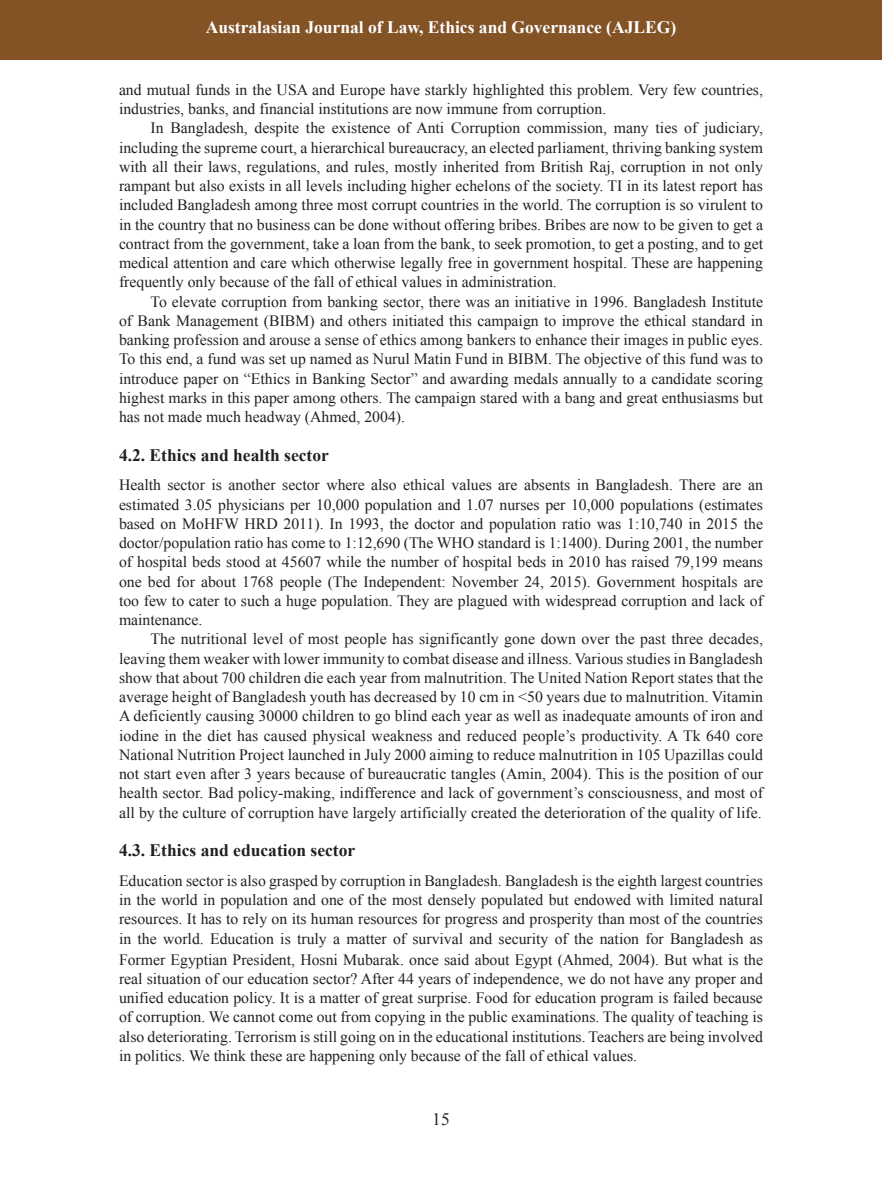
<style>
.page{position:relative;width:882px;height:1197px;background:#fff}
.page>*{position:absolute;margin:0;border:0;box-sizing:border-box;transform-origin:0 0}
.t1{font:700 17.5px "Times New Roman";color:#231f20}
.t2{font:700 17.5px "Times New Roman";color:#fff}
.t3{font:17.5px "Times New Roman";color:#231f20}
.TX{font:15.75px/19.2px "Times New Roman";color:#231f20;text-align:justify}
.TXFL{font:15.75px/19.2px "Times New Roman";color:#231f20;text-align:justify}
</style>
<div class="page">
<div style="left:0;top:0;width:882px;height:60px;background:#835326"></div>
<p class="t2" style="left:206px;top:14px;width:472px">Australasian Journal of Law, Ethics and Governance (AJLEG)</p>
<p class="TXFL" style="left:119px;top:80px;width:646px">and mutual funds in the USA and Europe have starkly highlighted this problem. Very few countries, industries, banks, and financial institutions are now immune from corruption.</p>
<p class="TX" style="left:119px;top:118px;width:646px;text-indent:32px">In Bangladesh, despite the existence of Anti Corruption commission, many ties of judiciary, including the supreme court, a hierarchical bureaucracy, an elected parliament, thriving banking system with all their laws, regulations, and rules, mostly inherited from British Raj, corruption in not only rampant but also exists in all levels including higher echelons of the society. TI in its latest report has included Bangladesh among three most corrupt countries in the world. The corruption is so virulent to in the country that no business can be done without offering bribes. Bribes are now to be given to get a contract from the government, take a loan from the bank, to seek promotion, to get a posting, and to get medical attention and care which otherwise legally free in government hospital. These are happening frequently only because of the fall of ethical values in administration.</p>
<p class="TX" style="left:119px;top:291px;width:646px;text-indent:32px">To elevate corruption from banking sector, there was an initiative in 1996. Bangladesh Institute of Bank Management (BIBM) and others initiated this campaign to improve the ethical standard in banking profession and arouse a sense of ethics among bankers to enhance their images in public eyes.<br>To this end, a fund was set up named as Nurul Matin Fund in BIBM. The objective of this fund was to introduce paper on “Ethics in Banking Sector” and awarding medals annually to a candidate scoring highest marks in this paper among others. The campaign stared with a bang and great enthusiasms but has not made much headway (Ahmed, 2004).</p>
<h2 class="t1" style="left:119px;top:442px;width:211px">4.2. Ethics and health sector</h2>
<p class="TXFL" style="left:119px;top:475px;width:646px">Health sector is another sector where also ethical values are absents in Bangladesh. There are an estimated 3.05 physicians per 10,000 population and 1.07 nurses per 10,000 populations (estimates based on MoHFW HRD 2011). In 1993, the doctor and population ratio was 1:10,740 in 2015 the doctor/population ratio has come to 1:12,690 (The WHO standard is 1:1400). During 2001, the number of hospital beds stood at 45607 while the number of hospital beds in 2010 has raised 79,199 means one bed for about 1768 people (The Independent: November 24, 2015). Government hospitals are too few to cater to such a huge population. They are plagued with widespread corruption and lack of maintenance.</p>
<p class="TX" style="left:119px;top:629px;width:646px;text-indent:32px">The nutritional level of most people has significantly gone down over the past three decades, leaving them weaker with lower immunity to combat disease and illness. Various studies in Bangladesh show that about 700 children die each year from malnutrition. The United Nation Report states that the average height of Bangladesh youth has decreased by 10 cm in &lt;50 years due to malnutrition. Vitamin A deficiently causing 30000 children to go blind each year as well as inadequate amounts of iron and iodine in the diet has caused physical weakness and reduced people’s productivity. A Tk 640 core National Nutrition Project launched in July 2000 aiming to reduce malnutrition in 105 Upazillas could not start even after 3 years because of bureaucratic tangles (Amin, 2004). This is the position of our health sector. Bad policy-making, indifference and lack of government’s consciousness, and most of all by the culture of corruption have largely artificially created the deterioration of the quality of life.</p>
<h2 class="t1" style="left:119px;top:838px;width:238px">4.3. Ethics and education sector</h2>
<p class="TXFL" style="left:119px;top:871px;width:646px">Education sector is also grasped by corruption in Bangladesh. Bangladesh is the eighth largest countries in the world in population and one of the most densely populated but endowed with limited natural resources. It has to rely on its human resources for progress and prosperity than most of the countries in the world. Education is truly a matter of survival and security of the nation for Bangladesh as</p>
<p class="TXFL" style="left:119px;top:949px;width:646px">Former Egyptian President, Hosni Mubarak. once said about Egypt (Ahmed, 2004). But what is the real situation of our education sector? After 44 years of independence, we do not have any proper and unified education policy. It is a matter of great surprise. Food for education program is failed because of corruption. We cannot come out from copying in the public examinations. The quality of teaching is also deteriorating. Terrorism is still going on in the educational institutions. Teachers are being involved in politics. We think these are happening only because of the fall of ethical values.</p>
<p class="t3" style="left:432px;top:1106px;width:19px">15</p>
</div>
